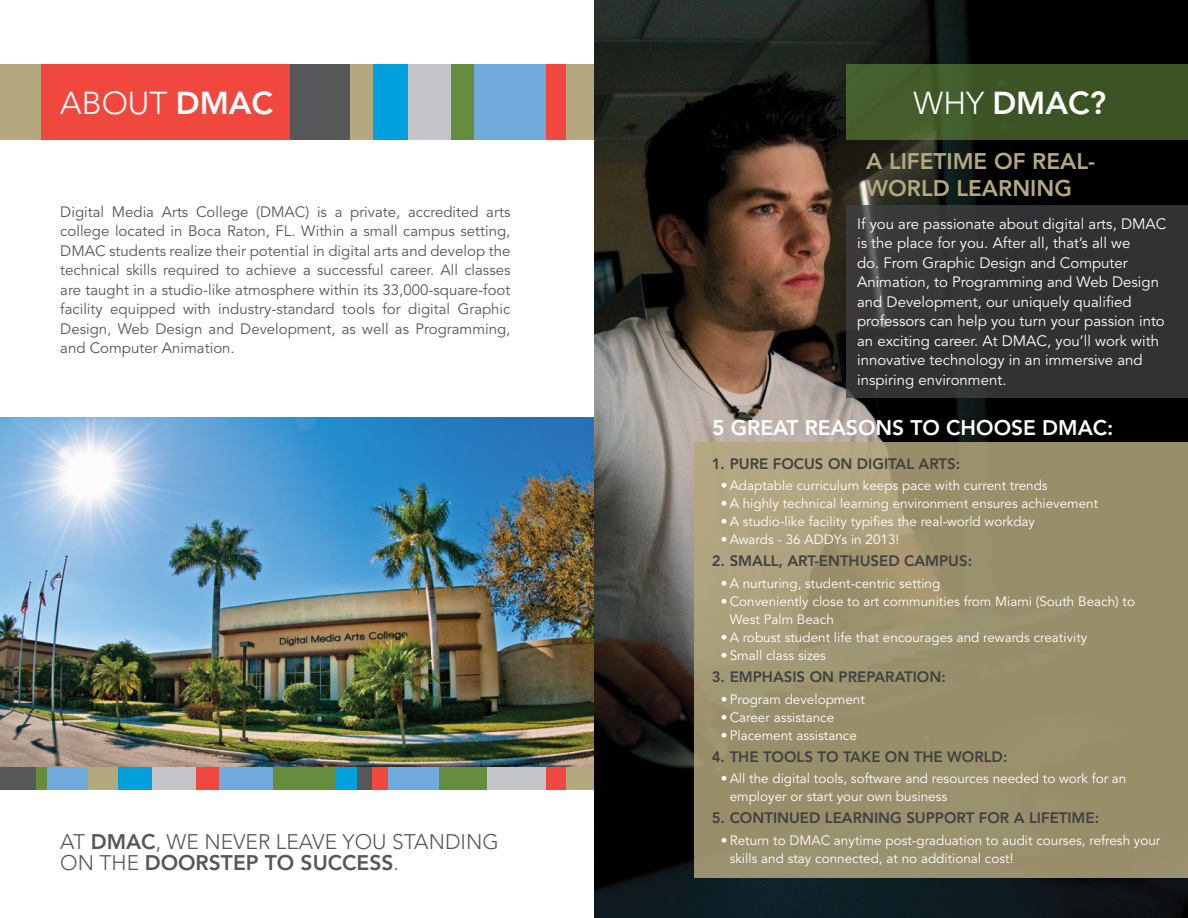
<style>
.page{position:relative;width:1188px;height:918px;background:#fff}
.page>*{position:absolute;margin:0;border:0;box-sizing:border-box;transform-origin:0 0}
.t1{font:300 31.5px "Avenir";color:#fff}
.t2{font:800 31.5px "Avenir";color:#fff}
.t3{font:800 22.5px/27px "Avenir";color:#b4a87e}
.t4{font:300 21px/21px "Avenir";color:#565759}
.t5{font:800 21px "Avenir";color:#fff}
.t6{font:15px/19.5px "Avenir";color:#565759;text-align:justify}
.t7{font:15px/19.5px "Avenir";color:#fff}
.t8{font:800 15px "Avenir";color:#414042}
.t9{font:13.5px/18px "Avenir";color:#fff}
.s1{font-weight:800}
.s2{font-weight:300}
</style>
<div class="page">
<img style="left:0;top:417px;width:594px;height:350px">
<div style="left:190px;top:767px;width:34px;height:23px;background:#f0483e"></div>
<div style="left:219px;top:767px;width:71px;height:23px;background:#70aadc"></div>
<div style="left:388px;top:767px;width:71px;height:23px;background:#70aadc"></div>
<div style="left:482px;top:767px;width:72px;height:23px;background:#c3c5c8"></div>
<div style="left:148px;top:767px;width:47px;height:23px;background:#c3c5c8"></div>
<div style="left:105px;top:767px;width:47px;height:23px;background:#00a0dd"></div>
<div style="left:70px;top:767px;width:47px;height:23px;background:#b4a87e"></div>
<div style="left:40px;top:767px;width:47px;height:23px;background:#70aadc"></div>
<div style="left:35px;top:767px;width:12px;height:23px;background:#658d3d"></div>
<div style="left:0;top:767px;width:35px;height:23px;background:#565759"></div>
<div style="left:273px;top:767px;width:71px;height:23px;background:#658d3d"></div>
<div style="left:440px;top:767px;width:47px;height:23px;background:#658d3d"></div>
<div style="left:335px;top:767px;width:22px;height:23px;background:#00a0dd"></div>
<div style="left:357px;top:767px;width:16px;height:23px;background:#565759"></div>
<div style="left:373px;top:767px;width:15px;height:23px;background:#f0483e"></div>
<div style="left:546px;top:767px;width:23px;height:23px;background:#f0483e"></div>
<div style="left:566px;top:767px;width:28px;height:23px;background:#b4a87e"></div>
<div style="left:446px;top:64px;width:33px;height:75px;background:#658d3d"></div>
<div style="left:475px;top:64px;width:71px;height:75px;background:#70aadc"></div>
<div style="left:404px;top:64px;width:47px;height:75px;background:#c3c5c8"></div>
<div style="left:360px;top:64px;width:48px;height:75px;background:#00a0dd"></div>
<div style="left:326px;top:64px;width:47px;height:75px;background:#b4a87e"></div>
<div style="left:287px;top:64px;width:62px;height:75px;background:#565759"></div>
<div style="left:40px;top:64px;width:250px;height:75px;background:#f0483e"></div>
<div style="left:546px;top:64px;width:23px;height:75px;background:#f0483e"></div>
<div style="left:566px;top:64px;width:28px;height:75px;background:#b4a87e"></div>
<div style="left:0;top:64px;width:40px;height:75px;background:#b4a87e"></div>
<img style="left:594px;top:0;width:594px;height:918px">
<div style="left:846px;top:64px;width:342px;height:75px;background:linear-gradient(to right,#455e2d,#395121)"></div>
<div style="left:846px;top:205px;width:342px;height:192px;background:#323133"></div>
<svg style="left:694px;top:443px;width:494px;height:435px;background:#9c926e"></svg>
<h1 class="t1" style="left:60px;top:84px;width:214px">ABOUT <span class="s1">DMAC</span></h1>
<p class="t6" style="left:60px;top:202px;width:452px">Digital Media Arts College (DMAC) is a private, accredited arts college located in Boca Raton, FL. Within a small campus setting, DMAC students realize their potential in digital arts and develop the technical skills required to achieve a successful career. All classes are taught in a studio-like atmosphere within its 33,000-square-foot facility equipped with industry-standard tools for digital Graphic Design, Web Design and Development, as well as Programming, and Computer Animation.</p>
<h3 class="t4" style="left:60px;top:831px;width:440px">AT <span class="s1">DMAC</span>, WE NEVER LEAVE YOU STANDING<br>ON THE <span class="s1">DOORSTEP TO SUCCESS</span>.</h3>
<h1 class="t2" style="left:914px;top:84px;width:194px"><span class="s2">WHY</span> DMAC?</h1>
<h2 class="t3" style="left:866px;top:147px;width:231px">A LIFETIME OF REAL-<br>WORLD LEARNING</h2>
<p class="t7" style="left:857px;top:214px;width:311px">If you are passionate about digital arts, DMAC is the place for you. After all, that’s all we<br>do. From Graphic Design and Computer Animation, to Programming and Web Design and Development, our uniquely qualified professors can help you turn your passion into an exciting career. At DMAC, you’ll work with innovative technology in an immersive and inspiring environment.</p>
<h3 class="t5" style="left:712px;top:415px;width:403px">5 GREAT REASONS TO CHOOSE DMAC:</h3>
<p class="t8" style="left:712px;top:455px;width:250px">1. PURE FOCUS ON DIGITAL ARTS:</p>
<p class="t9" style="left:721px;top:477px;width:328px">• Adaptable curriculum keeps pace with current trends</p>
<p class="t9" style="left:721px;top:495px;width:379px">• A highly technical learning environment ensures achievement</p>
<p class="t9" style="left:721px;top:513px;width:316px">• A studio-like facility typifies the real-world workday</p>
<p class="t9" style="left:721px;top:531px;width:180px">• Awards - 36 ADDYs in 2013!</p>
<p class="t8" style="left:712px;top:552px;width:262px">2. SMALL, ART-ENTHUSED CAMPUS:</p>
<p class="t9" style="left:721px;top:575px;width:221px">• A nurturing, student-centric setting</p>
<p class="t9" style="left:730px;top:593px;width:407px;text-indent:-9px">• Conveniently close to art communities from Miami (South Beach) to<br>West Palm Beach</p>
<p class="t9" style="left:721px;top:629px;width:368px">• A robust student life that encourages and rewards creativity</p>
<p class="t9" style="left:721px;top:647px;width:107px">• Small class sizes</p>
<p class="t8" style="left:712px;top:668px;width:236px">3. EMPHASIS ON PREPARATION:</p>
<p class="t9" style="left:721px;top:691px;width:146px">• Program development</p>
<p class="t9" style="left:721px;top:709px;width:115px">• Career assistance</p>
<p class="t9" style="left:721px;top:727px;width:138px">• Placement assistance</p>
<p class="t8" style="left:712px;top:748px;width:297px">4. THE TOOLS TO TAKE ON THE WORLD:</p>
<p class="t9" style="left:730px;top:770px;width:398px;text-indent:-9px">• All the digital tools, software and resources needed to work for an employer or start your own business</p>
<p class="t8" style="left:712px;top:809px;width:389px">5. CONTINUED LEARNING SUPPORT FOR A LIFETIME:</p>
<p class="t9" style="left:730px;top:832px;width:432px;text-indent:-9px">• Return to DMAC anytime post-graduation to audit courses, refresh your skills and stay connected, at no additional cost!</p>
</div>
